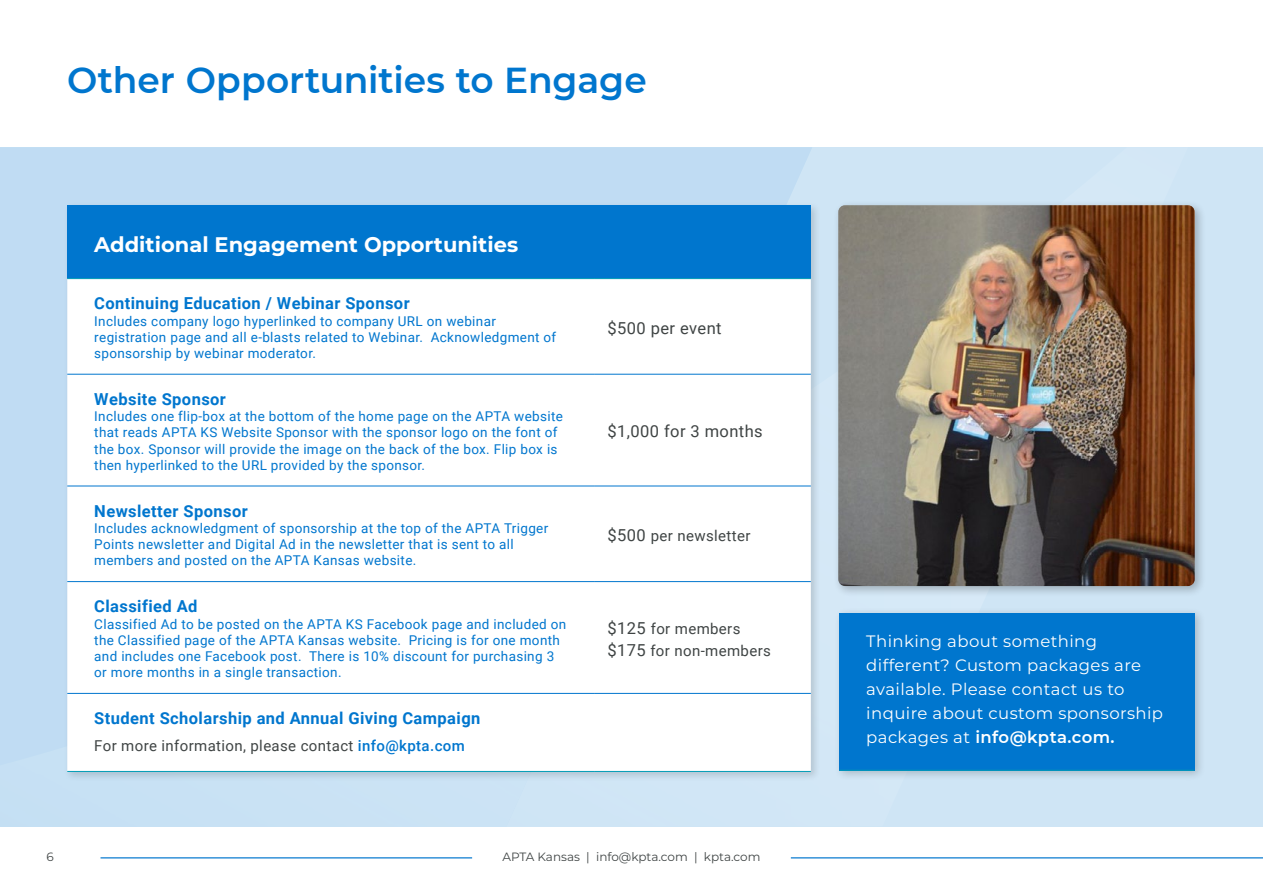
<style>
.page{position:relative;width:1263px;height:893px;background:#fff}
.page>*{position:absolute;margin:0;border:0;box-sizing:border-box;transform-origin:0 0}
.t1{font:600 36px "APTA Sans";color:#0076ce}
.t2{font:700 21px "APTA Sans";color:#fff}
.t3{font:16.5px/24px "APTA Sans";letter-spacing:.025em;color:#fff}
.t4{font:700 16.5px "Roboto";letter-spacing:.025em;color:#0076ce}
.t5{font:16.5px "Roboto";letter-spacing:.025em;color:#3f4444}
.t6{font:15px/22.5px "Roboto";letter-spacing:.025em;color:#3f4444}
.t7{font:13.5px/16.2px "Roboto";letter-spacing:.025em;color:#0076ce}
.t8{font:12px "APTA Sans";color:#3f4444}
.s1{font-size:16.5px}
.s2{font-weight:500;color:#0076ce}
.s3{font-weight:600}
</style>
<div class="page">
<hr style="left:791px;top:857px;width:472px;height:2px;background:#0076ce">
<hr style="left:101px;top:857px;width:371px;height:2px;background:#0076ce">
<div style="left:0;top:147px;width:1263px;height:679px;background:#cfe5f5"></div>
<div style="left:0;top:147px;width:812px;height:577px;background:#c0dcf3"></div>
<div style="left:63px;top:201px;width:758px;height:581px;background:#000;opacity:.15"></div>
<div style="left:67px;top:205px;width:744px;height:74px;background:#0076ce"></div>
<div style="left:67px;top:279px;width:744px;height:492px;background:#fff"></div>
<hr style="left:67px;top:278px;width:527px;height:1px;background:#009cb6">
<hr style="left:594px;top:278px;width:217px;height:1px;background:#009cb6">
<hr style="left:67px;top:771px;width:527px;height:1px;background:#009cb6">
<hr style="left:594px;top:771px;width:217px;height:1px;background:#009cb6">
<hr style="left:67px;top:374px;width:527px;height:1px;background:#0076ce">
<hr style="left:594px;top:374px;width:217px;height:1px;background:#0076ce">
<hr style="left:67px;top:486px;width:527px;height:1px;background:#0076ce">
<hr style="left:594px;top:486px;width:217px;height:1px;background:#0076ce">
<hr style="left:67px;top:581px;width:527px;height:1px;background:#0076ce">
<hr style="left:594px;top:581px;width:217px;height:1px;background:#0076ce">
<hr style="left:67px;top:693px;width:527px;height:1px;background:#0076ce">
<hr style="left:594px;top:693px;width:217px;height:1px;background:#0076ce">
<div style="left:834px;top:607px;width:372px;height:175px;background:#000;opacity:.2"></div>
<div style="left:839px;top:613px;width:355px;height:157px;background:#0076ce"></div>
<hr style="left:839px;top:770px;width:355px;height:1px;background:#009cb6">
<div style="left:833px;top:200px;width:373px;height:398px;background:#000;opacity:.25"></div>
<img style="left:838px;top:205px;width:357px;height:381px">
<h1 class="t1" style="left:67px;top:55px;width:581px">Other Opportunities to Engage</h1>
<h2 class="t2" style="left:94px;top:229px;width:425px">Additional Engagement Opportunities</h2>
<p class="t4" style="left:94px;top:292px;width:317px">Continuing Education / Webinar Sponsor</p>
<p class="t7" style="left:94px;top:312px;width:464px">Includes company logo hyperlinked to company URL on webinar registration page and all e-blasts related to Webinar. Acknowledgment of sponsorship by webinar moderator.</p>
<p class="t5" style="left:608px;top:316px;width:116px">$500 per event</p>
<p class="t4" style="left:94px;top:388px;width:133px">Website Sponsor</p>
<p class="t7" style="left:94px;top:408px;width:470px">Includes one flip-box at the bottom of the home page on the APTA website that reads APTA KS Website Sponsor with the sponsor logo on the font of the box. Sponsor will provide the image on the back of the box. Flip box is then hyperlinked to the URL provided by the sponsor.</p>
<p class="t5" style="left:608px;top:420px;width:157px">$1,000 for 3 months</p>
<p class="t4" style="left:94px;top:499px;width:155px">Newsletter Sponsor</p>
<p class="t7" style="left:94px;top:520px;width:455px">Includes acknowledgment of sponsorship at the top of the APTA Trigger<br>Points newsletter and Digital Ad in the newsletter that is sent to all members and posted on the APTA Kansas website.</p>
<p class="t6" style="left:608px;top:524px;width:144px"><span class="s1">$500</span> per newsletter</p>
<p class="t4" style="left:94px;top:595px;width:105px">Classified Ad</p>
<p class="t7" style="left:94px;top:615px;width:474px">Classified Ad to be posted on the APTA KS Facebook page and included on the Classified page of the APTA Kansas website. Pricing is for one month and includes one Facebook post. There is 10% discount for purchasing 3 or more months in a single transaction.</p>
<p class="t6" style="left:608px;top:616px;width:165px"><span class="s1">$125</span> for members <span class="s1">$175</span> for non-members</p>
<p class="t4" style="left:94px;top:707px;width:388px">Student Scholarship and Annual Giving Campaign</p>
<p class="t6" style="left:94px;top:734px;width:372px">For more information, please contact <span class="s2">info@kpta.com</span></p>
<p class="t8" style="left:46px;top:848px;width:9px">6</p>
<p class="t8" style="left:503px;top:848px;width:259px">APTA Kansas | info@kpta.com | kpta.com</p>
<p class="t3" style="left:866px;top:628px;width:298px">Thinking about something different? Custom packages are available. Please contact us to inquire about custom sponsorship packages at <span class="s3">info@kpta.com.</span></p>
</div>
